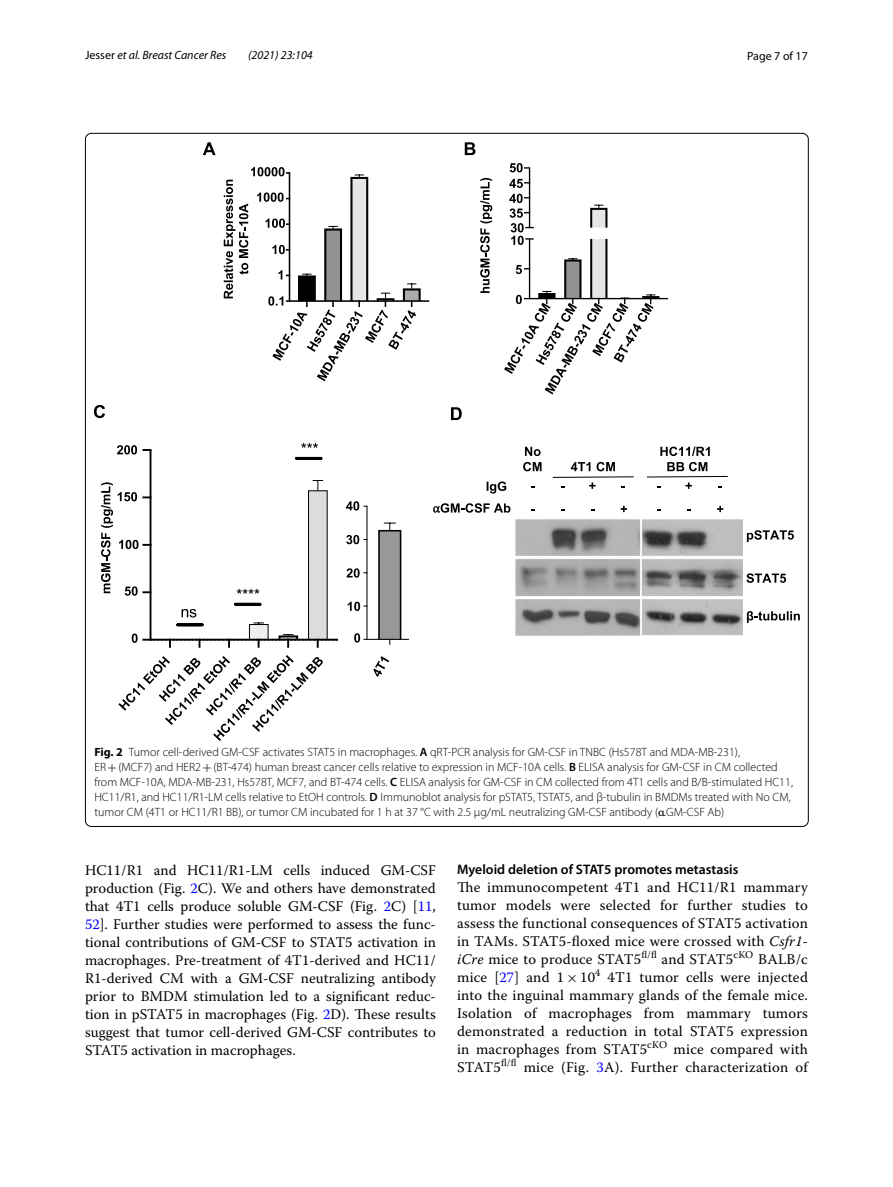
<style>
.page{position:relative;width:893px;height:1187px;background:#fff}
.page>*{position:absolute;margin:0;border:0;box-sizing:border-box;transform-origin:0 0}
.t1{font:14.7px/18px "Warnock Pro";letter-spacing:.005em;color:#000;text-align:justify}
.t2{font:600 13.8px "Myriad Pro";color:#000}
.t3{font:300 12px/15px "Myriad Pro";color:#000}
.t4{font:italic 12px "Myriad Pro";color:#000}
.t5{font:12px "Myriad Pro";color:#000}
.s1{font-style:normal}
.s2{font-weight:700}
.s3{font-weight:600}
.s4{font-family:"MTSY";font-weight:400}
.s5{font-family:"Code 2000";font-weight:400}
.s6{color:#00f}
.s7{font-style:italic}
.s8{font-family:"MTSY"}
</style>
<div class="page">
<img style="left:516px;top:519px;width:226px;height:116px">
<svg style="left:451px;top:407px;width:11px;height:13px"></svg>
<svg style="left:203px;top:142px;width:13px;height:13px"></svg>
<svg style="left:480px;top:178px;width:12px;height:115px"></svg>
<svg style="left:465px;top:142px;width:10px;height:13px"></svg>
<div style="left:565px;top:260px;width:15px;height:38px;background:#919292"></div>
<div style="left:564px;top:259px;width:17px;height:40px;border:2px solid #000"></div>
<div style="left:591px;top:209px;width:15px;height:89px;background:#e4e5e5"></div>
<div style="left:590px;top:208px;width:17px;height:91px;border:2px solid #000"></div>
<div style="left:642px;top:296px;width:17px;height:3px;border:2px solid #000"></div>
<hr style="left:530px;top:298px;width:138px;height:1px;background:#000">
<hr style="left:529px;top:239px;width:1px;height:59px;background:#000">
<svg style="left:516px;top:265px;width:13px;height:9px"></svg>
<hr style="left:529px;top:168px;width:1px;height:59px;background:#000">
<svg style="left:509px;top:194px;width:24px;height:51px"></svg>
<svg style="left:509px;top:179px;width:20px;height:9px"></svg>
<svg style="left:510px;top:163px;width:20px;height:9px"></svg>
<svg style="left:569px;top:258px;width:8px;height:2px"></svg>
<svg style="left:595px;top:205px;width:8px;height:3px"></svg>
<svg style="left:504px;top:291px;width:154px;height:103px"></svg>
<div style="left:404px;top:289px;width:16px;height:12px;background:#ababac"></div>
<div style="left:403px;top:288px;width:18px;height:13px;border:2px solid #000"></div>
<hr style="left:289px;top:300px;width:140px;height:2px;background:#000">
<svg style="left:224px;top:167px;width:192px;height:214px"></svg>
<svg style="left:94px;top:405px;width:11px;height:13px"></svg>
<svg style="left:373px;top:656px;width:16px;height:20px"></svg>
<div style="left:379px;top:530px;width:22px;height:109px;background:#989898"></div>
<div style="left:378px;top:530px;width:23px;height:110px;border:2px solid #000"></div>
<hr style="left:367px;top:638px;width:80px;height:1px;background:#000">
<hr style="left:366px;top:506px;width:1px;height:133px;background:#000">
<svg style="left:354px;top:633px;width:13px;height:9px"></svg>
<svg style="left:348px;top:601px;width:19px;height:10px"></svg>
<svg style="left:346px;top:568px;width:21px;height:9px"></svg>
<svg style="left:346px;top:535px;width:21px;height:9px"></svg>
<svg style="left:346px;top:501px;width:21px;height:9px"></svg>
<svg style="left:384px;top:522px;width:11px;height:7px"></svg>
<div style="left:410px;top:489px;width:46px;height:178px;background:#fff"></div>
<svg style="left:118px;top:655px;width:205px;height:86px"></svg>
<svg style="left:117px;top:445px;width:20px;height:9px"></svg>
<hr style="left:150px;top:450px;width:1px;height:189px;background:#000">
<svg style="left:143px;top:449px;width:8px;height:2px"></svg>
<hr style="left:297px;top:457px;width:24px;height:3px;background:#000">
<svg style="left:301px;top:443px;width:17px;height:5px"></svg>
<svg style="left:101px;top:480px;width:237px;height:166px"></svg>
<svg style="left:487px;top:481px;width:19px;height:12px"></svg>
<svg style="left:433px;top:503px;width:77px;height:9px"></svg>
<svg style="left:525px;top:446px;width:16px;height:10px"></svg>
<svg style="left:523px;top:462px;width:19px;height:9px"></svg>
<svg style="left:660px;top:446px;width:50px;height:10px"></svg>
<svg style="left:621px;top:505px;width:6px;height:7px"></svg>
<svg style="left:717px;top:505px;width:6px;height:7px"></svg>
<svg style="left:552px;top:462px;width:176px;height:27px"></svg>
<svg style="left:747px;top:530px;width:47px;height:12px"></svg>
<svg style="left:746px;top:573px;width:40px;height:10px"></svg>
<svg style="left:747px;top:611px;width:53px;height:12px"></svg>
<p class="t4" style="left:85px;top:48px;width:143px"><span class="s1">Jesser</span> et al. Breast Cancer Res</p>
<p class="t4" style="left:248px;top:48px;width:66px">(2021) 23:104</p>
<p class="t5" style="left:747px;top:48px;width:62px">Page 7 of 17</p>
<p class="t3" style="left:94px;top:744px;width:700px"><span class="s2">Fig. 2</span> Tumor cell-derived GM-CSF activates STAT5 in macrophages. <span class="s3">A</span> qRT-PCR analysis for GM-CSF in TNBC (Hs578T and MDA-MB-231), ER<span class="s4">+</span>(MCF7) and HER2<span class="s4">+</span>(BT-474) human breast cancer cells relative to expression in MCF-10A cells. <span class="s3">B</span> ELISA analysis for GM-CSF in CM collected from MCF-10A, MDA-MB-231, Hs578T, MCF7, and BT-474 cells. <span class="s3">C</span> ELISA analysis for GM-CSF in CM collected from 4T1 cells and B/B-stimulated HC11, HC11/R1, and HC11/R1-LM cells relative to EtOH controls. <span class="s3">D</span> Immunoblot analysis for pSTAT5, TSTAT5, and β-tubulin in BMDMs treated with No CM, tumor CM (4T1 or HC11/R1 BB), or tumor CM incubated for 1 h at 37 °C with 2.5 µg/mL neutralizing GM-CSF antibody (<span class="s5">⍺</span>GM-CSF Ab)</p>
<p class="t1" style="left:85px;top:860px;width:352px">HC11/R1 and HC11/R1-LM cells induced GM-CSF production (Fig. <span class="s6">2</span>C). We and others have demonstrated that 4T1 cells produce soluble GM-CSF (Fig. <span class="s6">2</span>C) [<span class="s6">11</span>, <span class="s6">52</span>]. Further studies were performed to assess the func&shy;tional contributions of GM-CSF to STAT5 activation in macrophages. Pre-treatment of 4T1-derived and HC11/ R1-derived CM with a GM-CSF neutralizing antibody prior to BMDM stimulation led to a significant reduc&shy;tion in pSTAT5 in macrophages (Fig. <span class="s6">2</span>D). These results suggest that tumor cell-derived GM-CSF contributes to STAT5 activation in macrophages.</p>
<p class="t2" style="left:457px;top:860px;width:283px">Myeloid deletion of STAT5 promotes metastasis</p>
<p class="t1" style="left:457px;top:878px;width:352px">The immunocompetent 4T1 and HC11/R1 mammary tumor models were selected for further studies to assess the functional consequences of STAT5 activation in TAMs. STAT5-floxed mice were crossed with <span class="s7">Csfr1- iCre</span> mice to produce STAT5<sup>fl/fl</sup> and STAT5<sup>cKO</sup> BALB/c mice [<span class="s6">27</span>] and 1<span class="s8">×</span> -10<sup>4</sup> 4T1 tumor cells were injected into the inguinal mammary glands of the female mice.<br>Isolation of macrophages from mammary tumors demonstrated a reduction in total STAT5 expression in macrophages from STAT5<sup>cKO</sup> mice compared with STAT5<sup>fl/fl</sup> mice (Fig. <span class="s6">3</span>A). Further characterization of</p>
</div>
